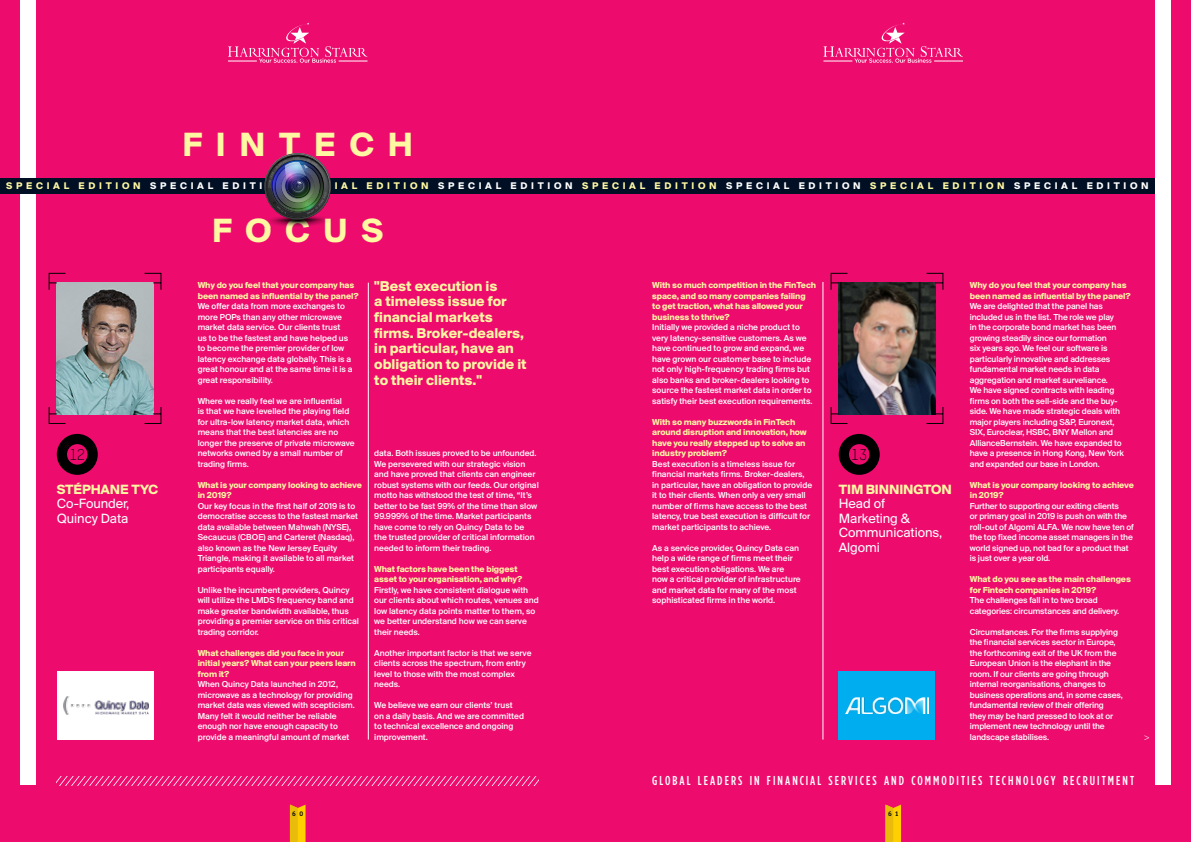
<style>
.page{position:relative;width:1191px;height:842px;background:#ed0c6e}
.page>*{position:absolute;margin:0;border:0;box-sizing:border-box;transform-origin:0 0}
.t1{font:700 35.1px "Suisse BP Intl";letter-spacing:.395em;color:#fff8a3}
.t2{font:300 15.4px "TSTARPRO";color:#000}
.t3{font:700 14.8px/15.7px "Suisse BP Intl";color:#fff8a3}
.t4{font:14px/14.5px "Suisse BP Intl";letter-spacing:-.005em;color:#fff}
.t5{font:700 14px "Suisse BP Intl";letter-spacing:-.005em;color:#fff8a3}
.t6{font:500 12.9px "Gotham Condensed";letter-spacing:.16em;color:#fff}
.t7{font:700 10.1px "Suisse BP Intl";letter-spacing:.37em;color:#fff8a3}
.t8{font:500 9px/10.5px "Suisse BP Intl";color:#fff}
.t9{font:700 9px/10.5px "Suisse BP Intl";letter-spacing:-.01em;color:#fff8a3}
.t10{font:9px "Novarese";color:#fff}
.t11{font:7px "Bree Serif";color:#000}
.s1{color:#fff}
</style>
<div class="page">
<svg style="left:885px;top:804px;width:16px;height:38px"></svg>
<svg style="left:823px;top:23px;width:140px;height:40px"></svg>
<svg style="left:290px;top:804px;width:15px;height:38px"></svg>
<svg style="left:228px;top:23px;width:139px;height:40px"></svg>
<svg style="left:57px;top:776px;width:482px;height:9px"></svg>
<div style="left:1154px;top:0;width:16px;height:785px;background:#fff"></div>
<div style="left:21px;top:0;width:15px;height:785px;background:#fff"></div>
<hr style="left:822px;top:282px;width:1px;height:458px;background:#fff">
<svg style="left:49px;top:273px;width:112px;height:151px"></svg>
<img style="left:831px;top:273px;width:112px;height:151px">
<svg style="left:57px;top:434px;width:41px;height:41px"></svg>
<svg style="left:838px;top:434px;width:41px;height:41px"></svg>
<hr style="left:368px;top:283px;width:1px;height:456px;background:#fff">
<div style="left:57px;top:671px;width:96px;height:69px;background:#fff"></div>
<img style="left:63px;top:696px;width:86px;height:18px">
<div style="left:838px;top:671px;width:97px;height:69px;background:#00aeef"></div>
<img style="left:846px;top:697px;width:82px;height:16px">
<div style="left:0;top:178px;width:1154px;height:16px;background:#000f24"></div>
<img style="left:264px;top:157px;width:67px;height:69px">
<h1 class="t1" style="left:182px;top:123px;width:232px">FINTECH</h1>
<p class="t7" style="left:6px;top:180px;width:1144px">SPECIAL EDITION <span class="s1">SPECIAL EDITION</span> SPECIAL EDITION <span class="s1">SPECIAL EDITION</span> SPECIAL EDITION <span class="s1">SPECIAL EDITION</span> SPECIAL EDITION <span class="s1">SPECIAL EDITION</span></p>
<h1 class="t1" style="left:212px;top:210px;width:173px">FOCUS</h1>
<h3 class="t3" style="left:374px;top:278px;width:154px">"Best execution is<br>a timeless issue for financial markets firms. Broker-dealers, in particular, have an obligation to provide it to their clients."</h3>
<p class="t9" style="left:198px;top:280px;width:162px">Why do you feel that your company has been named as influential by the panel?</p>
<p class="t8" style="left:198px;top:301px;width:156px">We offer data from more exchanges to more POPs than any other microwave market data service. Our clients trust<br>us to be the fastest and have helped us to become the premier provider of low latency exchange data globally. This is a great honour and at the same time it is a great responsibility.</p>
<p class="t8" style="left:198px;top:395px;width:159px">Where we really feel we are influential<br>is that we have levelled the playing field for ultra-low latency market data, which means that the best latencies are no longer the preserve of private microwave networks owned by a small number of trading firms.</p>
<p class="t9" style="left:198px;top:479px;width:166px">What is your company looking to achieve in 2019?</p>
<p class="t8" style="left:198px;top:500px;width:162px">Our key focus in the first half of 2019 is to democratise access to the fastest market data available between Mahwah (NYSE), Secaucus (CBOE) and Carteret (Nasdaq), also known as the New Jersey Equity Triangle, making it available to all market participants equally.</p>
<p class="t8" style="left:198px;top:584px;width:163px">Unlike the incumbent providers, Quincy will utilize the LMDS frequency band and make greater bandwidth available, thus providing a premier service on this critical trading corridor.</p>
<p class="t9" style="left:198px;top:647px;width:160px">What challenges did you face in your initial years? What can your peers learn from it?</p>
<p class="t8" style="left:198px;top:679px;width:159px">When Quincy Data launched in 2012, microwave as a technology for providing market data was viewed with scepticism.<br>Many felt it would neither be reliable enough nor have enough capacity to provide a meaningful amount of market</p>
<p class="t9" style="left:652px;top:280px;width:165px">With so much competition in the FinTech space, and so many companies failing to get traction, what has allowed your business to thrive?</p>
<p class="t8" style="left:652px;top:322px;width:162px">Initially we provided a niche product to very latency-sensitive customers. As we have continued to grow and expand, we have grown our customer base to include not only high-frequency trading firms but also banks and broker-dealers looking to source the fastest market data in order to satisfy their best execution requirements.</p>
<p class="t9" style="left:652px;top:416px;width:156px">With so many buzzwords in FinTech around disruption and innovation, how have you really stepped up to solve an industry problem?</p>
<p class="t8" style="left:652px;top:458px;width:161px">Best execution is a timeless issue for financial markets firms. Broker-dealers, in particular, have an obligation to provide it to their clients. When only a very small number of firms have access to the best latency, true best execution is difficult for market participants to achieve.</p>
<p class="t8" style="left:652px;top:542px;width:150px">As a service provider, Quincy Data can help a wide range of firms meet their best execution obligations. We are now a critical provider of infrastructure and market data for many of the most sophisticated firms in the world.</p>
<h2 class="t2" style="left:69px;top:445px;width:17px">12</h2>
<h2 class="t2" style="left:851px;top:445px;width:17px">13</h2>
<p class="t8" style="left:374px;top:448px;width:166px">data. Both issues proved to be unfounded.<br>We persevered with our strategic vision and have proved that clients can engineer robust systems with our feeds. Our original motto has withstood the test of time, “It’s better to be fast 99% of the time than slow 99.999% of the time. Market participants have come to rely on Quincy Data to be the trusted provider of critical information needed to inform their trading.</p>
<p class="t9" style="left:374px;top:563px;width:150px">What factors have been the biggest asset to your organisation, and why?</p>
<p class="t8" style="left:374px;top:584px;width:166px">Firstly, we have consistent dialogue with our clients about which routes, venues and low latency data points matter to them, so we better understand how we can serve their needs.</p>
<p class="t8" style="left:374px;top:647px;width:159px">Another important factor is that we serve clients across the spectrum, from entry level to those with the most complex needs.</p>
<p class="t8" style="left:374px;top:700px;width:151px">We believe we earn our clients’ trust on a daily basis. And we are committed to technical excellence and ongoing improvement.</p>
<h3 class="t5" style="left:57px;top:481px;width:103px">STÉPHANE TYC</h3>
<h3 class="t4" style="left:57px;top:496px;width:74px">Co-Founder,<br>Quincy Data</h3>
<h3 class="t5" style="left:838px;top:481px;width:115px">TIM BINNINGTON</h3>
<h3 class="t4" style="left:838px;top:496px;width:105px">Head of<br>Marketing &amp;<br>Communications,<br>Algomi</h3>
<p class="t9" style="left:969px;top:280px;width:162px">Why do you feel that your company has been named as influential by the panel?</p>
<p class="t8" style="left:969px;top:301px;width:155px">We are delighted that the panel has included us in the list. The role we play<br>in the corporate bond market has been growing steadily since our formation<br>six years ago. We feel our software is particularly innovative and addresses fundamental market needs in data aggregation and market surveliance.<br>We have signed contracts with leading firms on both the sell-side and the buy&shy;side. We have made strategic deals with major players including S&amp;P, Euronext, SIX, Euroclear, HSBC, BNY Mellon and AllianceBernstein. We have expanded to have a presence in Hong Kong, New York and expanded our base in London.</p>
<p class="t9" style="left:969px;top:479px;width:166px">What is your company looking to achieve in 2019?</p>
<p class="t8" style="left:969px;top:500px;width:166px">Further to supporting our exiting clients<br>or primary goal in 2019 is push on with the roll-out of Algomi ALFA. We now have ten of the top fixed income asset managers in the world signed up, not bad for a product that is just over a year old.</p>
<p class="t9" style="left:969px;top:574px;width:163px">What do you see as the main challenges for Fintech companies in 2019?</p>
<p class="t8" style="left:969px;top:595px;width:151px">The challenges fall in to two broad categories: circumstances and delivery.</p>
<p class="t8" style="left:969px;top:626px;width:154px">Circumstances. For the firms supplying the financial services sector in Europe, the forthcoming exit of the UK from the European Union is the elephant in the room. If our clients are going through internal reorganisations, changes to business operations and, in some cases, fundamental review of their offering<br>they may be hard pressed to look at or implement new technology until the landscape stabilises.</p>
<p class="t10" style="left:1144px;top:732px;width:7px">&gt;</p>
<h3 class="t6" style="left:652px;top:774px;width:483px">GLOBAL LEADERS IN FINANCIAL SERVICES AND COMMODITIES TECHNOLOGY RECRUITMENT</h3>
<p class="t11" style="left:292px;top:808px;width:12px">6 0</p>
<p class="t11" style="left:888px;top:808px;width:12px">6 1</p>
</div>
